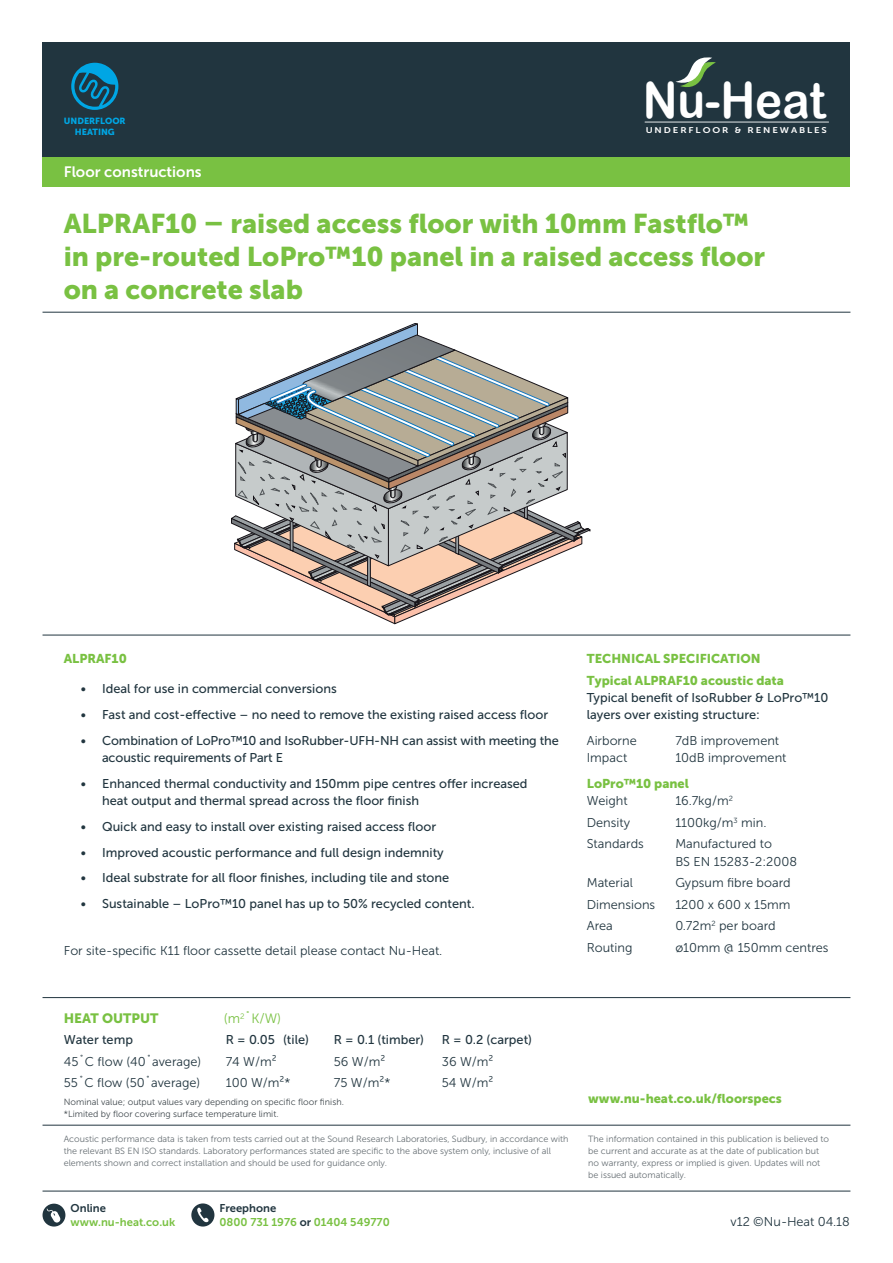
<style>
.page{position:relative;width:893px;height:1263px;background:#fff}
.page>*{position:absolute;margin:0;border:0;box-sizing:border-box;transform-origin:0 0}
.t1{font:49.95px "Arial Rounded MT Bold";color:#fff;scale:.92 1}
.t2{font:27px/33px "Museo Sans 900";color:#79c142}
.t3{font:15px "Museo Sans 700";color:#fff}
.t4{font:13.5px "Museo Sans 900";color:#79c142}
.t5{font:13.5px "Museo Sans 300";color:#79c142}
.Paragraph_Style_1{font:12.75px/17.2px "Museo Sans 500";color:#21353f}
.Paragraph_Style_2{font:12.75px/17.2px "Museo Sans 300";color:#21353f}
.Paragraph_Style_1-2{font:12.75px "Museo Sans 900";color:#79c142}
.Paragraph_Style_2-2{font:12.75px "Museo Sans 500";color:#21353f}
.t6{font:11.25px/13.5px "Museo Sans 700";color:#79c142}
.t7{font:11.25px "Museo Sans 700";color:#21353f}
.t8{font:9px/12px "Museo Sans 300";color:#676f74}
.Paragraph_Style_2-3{font:9px "Museo Sans 300";color:#41494e}
.t9{font:8.85px/11.1px "Museo Sans 900";color:#00a6e4;text-align:center}
.t10{font:8.25px "Museo Sans 700";letter-spacing:.2em;color:#fff;scale:1.16 1}
.s1{color:#21353f}
</style>
<div class="page">
<div style="left:43px;top:43px;width:807px;height:114px;background:#21353f"></div>
<svg style="left:71px;top:63px;width:47px;height:47px"></svg>
<div style="left:43px;top:157px;width:807px;height:30px;background:#79c142"></div>
<hr style="left:43px;top:312px;width:807px;height:1px;background:#21353f">
<hr style="left:43px;top:1191px;width:807px;height:1px;background:#21353f">
<svg style="left:191px;top:1203px;width:23px;height:23px"></svg>
<svg style="left:43px;top:1203px;width:22px;height:23px"></svg>
<svg style="left:675px;top:57px;width:41px;height:30px"></svg>
<hr style="left:645px;top:122px;width:184px;height:1px;background:#fff">
<hr style="left:43px;top:997px;width:807px;height:1px;background:#21353f">
<hr style="left:43px;top:1125px;width:807px;height:1px;background:#21353f">
<hr style="left:43px;top:635px;width:807px;height:1px;background:#21353f">
<svg style="left:231px;top:323px;width:360px;height:301px"></svg>
<h1 class="t1" style="left:643px;top:70px;width:201px">Nu-Heat</h1>
<p class="t10" style="left:646px;top:126px;width:158px">UNDERFLOOR &amp; RENEWABLES</p>
<p class="t9" style="left:64px;top:115px;width:63px">UNDERFLOOR<br>HEATING</p>
<p class="t3" style="left:64px;top:164px;width:139px">Floor constructions</p>
<h2 class="t2" style="left:64px;top:207px;width:703px">ALPRAF10 – raised access floor with 10mm Fastflo™ in pre-routed LoPro™10 panel in a raised access floor on a concrete slab</h2>
<p class="Paragraph_Style_1-2" style="left:64px;top:652px;width:65px">ALPRAF10</p>
<p class="Paragraph_Style_1" style="left:81px;top:680px;width:257px">• Ideal for use in commercial conversions</p>
<p class="Paragraph_Style_1" style="left:81px;top:706px;width:469px">• Fast and cost-effective – no need to remove the existing raised access floor</p>
<p class="Paragraph_Style_1" style="left:102px;top:732px;width:458px;text-indent:-21px">• Combination of LoPro™10 and IsoRubber-UFH-NH can assist with meeting the acoustic requirements of Part E</p>
<p class="Paragraph_Style_1" style="left:102px;top:775px;width:427px;text-indent:-21px">• Enhanced thermal conductivity and 150mm pipe centres offer increased heat output and thermal spread across the floor finish</p>
<p class="Paragraph_Style_1" style="left:81px;top:818px;width:357px">• Quick and easy to install over existing raised access floor</p>
<p class="Paragraph_Style_1" style="left:81px;top:844px;width:364px">• Improved acoustic performance and full design indemnity</p>
<p class="Paragraph_Style_1" style="left:81px;top:869px;width:370px">• Ideal substrate for all floor finishes, including tile and stone</p>
<p class="Paragraph_Style_1" style="left:81px;top:895px;width:395px">• Sustainable – LoPro™10 panel has up to 50% recycled content.</p>
<p class="Paragraph_Style_2" style="left:64px;top:942px;width:380px">For site-specific K11 floor cassette detail please contact Nu-Heat.</p>
<p class="Paragraph_Style_1-2" style="left:587px;top:652px;width:175px">TECHNICAL SPECIFICATION</p>
<p class="Paragraph_Style_1-2" style="left:587px;top:673px;width:199px">Typical ALPRAF10 acoustic data</p>
<p class="Paragraph_Style_1" style="left:587px;top:689px;width:243px">Typical benefit of IsoRubber &amp; LoPro™10 layers over existing structure:</p>
<p class="Paragraph_Style_2" style="left:587px;top:732px;width:51px">Airborne</p>
<p class="Paragraph_Style_2" style="left:675px;top:732px;width:105px">7dB improvement</p>
<p class="Paragraph_Style_2" style="left:587px;top:749px;width:42px">Impact</p>
<p class="Paragraph_Style_2" style="left:675px;top:749px;width:113px">10dB improvement</p>
<p class="Paragraph_Style_1-2" style="left:587px;top:776px;width:104px">LoPro™10 panel</p>
<p class="Paragraph_Style_2" style="left:587px;top:792px;width:42px">Weight</p>
<p class="Paragraph_Style_2" style="left:675px;top:792px;width:59px">16.7kg/m<sup>2</sup></p>
<p class="Paragraph_Style_2" style="left:587px;top:814px;width:45px">Density</p>
<p class="Paragraph_Style_2" style="left:675px;top:814px;width:93px">1100kg/m<sup>3</sup> min.</p>
<p class="Paragraph_Style_2" style="left:587px;top:835px;width:59px">Standards</p>
<p class="Paragraph_Style_2" style="left:675px;top:835px;width:123px">Manufactured to<br>BS EN 15283-2:2008</p>
<p class="Paragraph_Style_2" style="left:587px;top:874px;width:48px">Material</p>
<p class="Paragraph_Style_2" style="left:675px;top:874px;width:117px">Gypsum fibre board</p>
<p class="Paragraph_Style_2" style="left:587px;top:896px;width:70px">Dimensions</p>
<p class="Paragraph_Style_2" style="left:675px;top:896px;width:117px">1200 x 600 x 15mm</p>
<p class="Paragraph_Style_2" style="left:587px;top:917px;width:27px">Area</p>
<p class="Paragraph_Style_2" style="left:675px;top:917px;width:102px">0.72m<sup>2</sup> per board</p>
<p class="Paragraph_Style_2" style="left:587px;top:939px;width:47px">Routing</p>
<p class="Paragraph_Style_2" style="left:675px;top:939px;width:155px">ø10mm @ 150mm centres</p>
<p class="t4" style="left:64px;top:1011px;width:96px">HEAT OUTPUT</p>
<p class="t5" style="left:224px;top:1011px;width:59px">(m<sup>2</sup>˚K/W)</p>
<p class="Paragraph_Style_2-2" style="left:64px;top:1033px;width:71px">Water temp</p>
<p class="Paragraph_Style_2-2" style="left:226px;top:1033px;width:85px">R = 0.05 (tile)</p>
<p class="Paragraph_Style_2-2" style="left:334px;top:1033px;width:92px">R = 0.1 (timber)</p>
<p class="Paragraph_Style_2-2" style="left:442px;top:1033px;width:92px">R = 0.2 (carpet)</p>
<p class="Paragraph_Style_2" style="left:64px;top:1053px;width:139px">45˚C flow (40˚average)</p>
<p class="Paragraph_Style_2" style="left:226px;top:1053px;width:52px">74 W/m²</p>
<p class="Paragraph_Style_2" style="left:334px;top:1053px;width:53px">56 W/m²</p>
<p class="Paragraph_Style_2" style="left:442px;top:1053px;width:53px">36 W/m²</p>
<p class="Paragraph_Style_2" style="left:64px;top:1074px;width:138px">55˚C flow (50˚average)</p>
<p class="Paragraph_Style_2" style="left:226px;top:1074px;width:66px">100 W/m²*</p>
<p class="Paragraph_Style_2" style="left:334px;top:1074px;width:58px">75 W/m²*</p>
<p class="Paragraph_Style_2" style="left:442px;top:1074px;width:53px">54 W/m²</p>
<p class="Paragraph_Style_2-3" style="left:64px;top:1096px;width:282px">Nominal value; output values vary depending on specific floor finish.</p>
<p class="Paragraph_Style_2-3" style="left:64px;top:1108px;width:216px">*Limited by floor covering surface temperature limit.</p>
<p class="t8" style="left:64px;top:1133px;width:506px">Acoustic performance data is taken from tests carried out at the Sound Research Laboratories, Sudbury, in accordance with the relevant BS EN ISO standards. Laboratory performances stated are specific to the above system only, inclusive of all elements shown and correct installation and should be used for guidance only.</p>
<p class="Paragraph_Style_1-2" style="left:588px;top:1091px;width:195px">www.nu-heat.co.uk/floorspecs</p>
<p class="t8" style="left:588px;top:1133px;width:242px">The information contained in this publication is believed to be current and accurate as at the date of publication but no warranty, express or implied is given. Updates will not be issued automatically.</p>
<p class="t7" style="left:71px;top:1202px;width:37px">Online</p>
<p class="t6" style="left:71px;top:1215px;width:106px">www.nu-heat.co.uk</p>
<p class="Paragraph_Style_2" style="left:730px;top:1213px;width:121px">v12 ©Nu-Heat 04.18</p>
<p class="t6" style="left:220px;top:1201px;width:172px"><span class="s1">Freephone<br></span>0800 731 1976 <span class="s1">or</span> 01404 549770</p>
</div>
